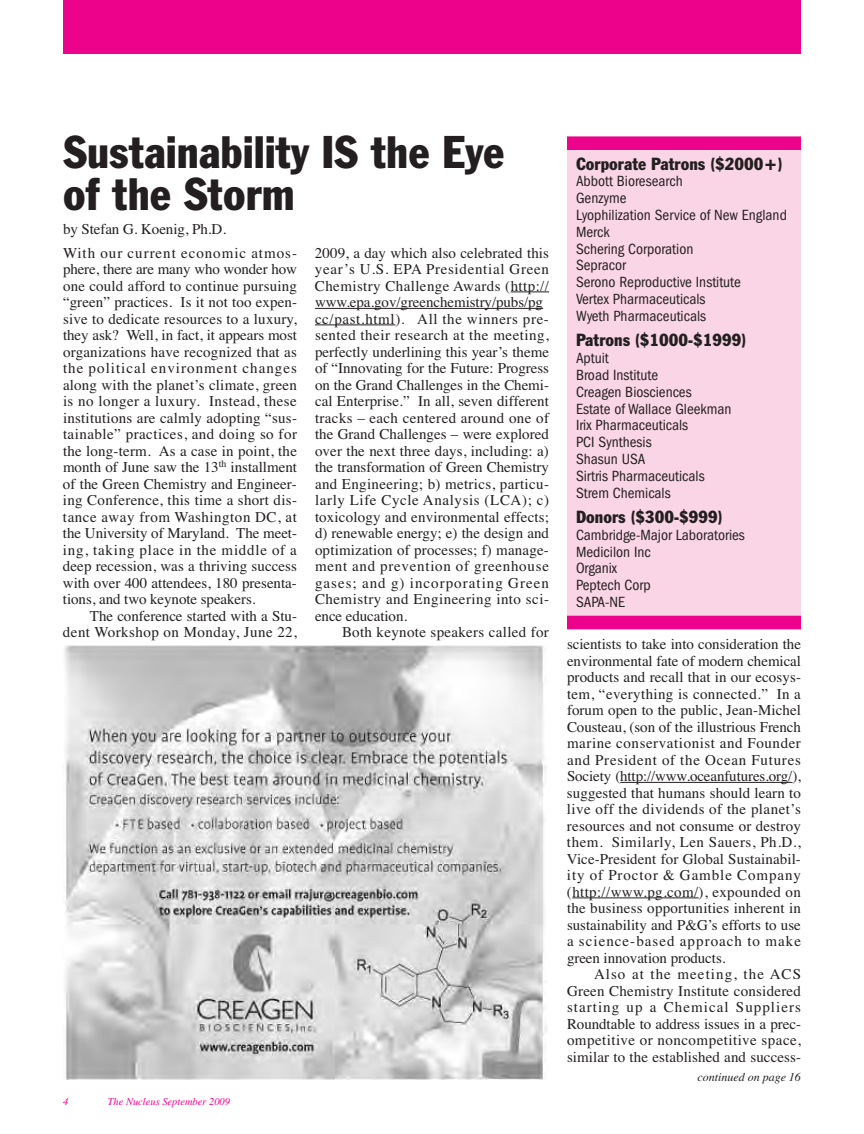
<style>
.page{position:relative;width:864px;height:1134px;background:#fff}
.page>*{position:absolute;margin:0;border:0;box-sizing:border-box;transform-origin:0 0}
.t1{font:condensed 45px/42px "Franklin Gothic BT";color:#231f20}
.t2{font:condensed 17.25px "Franklin Gothic BT";color:#231f20}
.t3{font:condensed 15.3px/16.8px "Franklin Gothic";color:#231f20}
.t4{font:15px/16.5px "Times";letter-spacing:.01em;color:#231f20;text-align:justify}
.t5{font:italic 12px "Times";color:#231f20}
.t6{font:italic 10.5px "Times";color:#ed028c}
</style>
<div class="page">
<hr style="left:511px;top:292px;width:38px;height:1px;background:#231f20">
<hr style="left:315px;top:308px;width:228px;height:1px;background:#231f20">
<hr style="left:315px;top:325px;width:80px;height:1px;background:#231f20">
<hr style="left:620px;top:782px;width:173px;height:1px;background:#231f20">
<hr style="left:572px;top:898px;width:127px;height:1px;background:#231f20">
<div style="left:63px;top:0;width:738px;height:54px;background:#ed028c"></div>
<div style="left:567px;top:136px;width:234px;height:494px;background:#fad5e5"></div>
<div style="left:567px;top:137px;width:234px;height:13px;background:#ed028c"></div>
<div style="left:567px;top:616px;width:234px;height:13px;background:#ed028c"></div>
<img style="left:64px;top:645px;width:483px;height:435px">
<h1 class="t1" style="left:63px;top:135px;width:443px">Sustainability IS the Eye of the Storm</h1>
<p class="t4" style="left:63px;top:221px;width:165px">by Stefan G. Koenig, Ph.D.</p>
<p class="t4" style="left:63px;top:244px;width:236px">With our current economic atmos&shy;phere, there are many who wonder how one could afford to continue pursuing “green” practices. Is it not too expen&shy;sive to dedicate resources to a luxury, they ask? Well, in fact, it appears most organizations have recognized that as the political environment changes along with the planet’s climate, green is no longer a luxury. Instead, these institutions are calmly adopting “sus&shy;tainable” practices, and doing so for the long-term. As a case in point, the month of June saw the 13<sup>th</sup> installment of the Green Chemistry and Engineer&shy;ing Conference, this time a short dis&shy;tance away from Washington DC, at the University of Maryland. The meet&shy;ing, taking place in the middle of a deep recession, was a thriving success with over 400 attendees, 180 presenta&shy;tions, and two keynote speakers.</p>
<p class="t4" style="left:63px;top:607px;width:236px;text-align:right">The conference started with a Stu&shy;dent Workshop on Monday, June 22,</p>
<p class="t4" style="left:315px;top:244px;width:236px;text-align:left">2009, a day which also celebrated this year’s U.S. EPA Presidential Green Chemistry Challenge Awards (http:// www.epa.gov/greenchemistry/pubs/pg cc/past.html). All the winners pre&shy;sented their research at the meeting, perfectly underlining this year’s theme of “Innovating for the Future: Progress on the Grand Challenges in the Chemi&shy;cal Enterprise.” In all, seven different tracks – each centered around one of the Grand Challenges – were explored over the next three days, including: a) the transformation of Green Chemistry and Engineering; b) metrics, particu&shy;larly Life Cycle Analysis (LCA); c) toxicology and environmental effects; d) renewable energy; e) the design and optimization of processes; f) manage&shy;ment and prevention of greenhouse gases; and g) incorporating Green Chemistry and Engineering into sci&shy;ence education.</p>
<p class="t4" style="left:342px;top:624px;width:208px">Both keynote speakers called for</p>
<p class="t6" style="left:63px;top:1095px;width:7px">4</p>
<p class="t6" style="left:108px;top:1095px;width:124px">The Nucleus September 2009</p>
<p class="t2" style="left:576px;top:157px;width:208px">Corporate Patrons ($2000+)</p>
<p class="t3" style="left:576px;top:174px;width:213px">Abbott Bioresearch<br>Genzyme<br>Lyophilization Service of New England<br>Merck<br>Schering Corporation<br>Sepracor<br>Serono Reproductive Institute<br>Vertex Pharmaceuticals<br>Wyeth Pharmaceuticals</p>
<p class="t2" style="left:576px;top:334px;width:172px">Patrons ($1000-$1999)</p>
<p class="t3" style="left:576px;top:351px;width:157px">Aptuit<br>Broad Institute<br>Creagen Biosciences<br>Estate of Wallace Gleekman<br>Irix Pharmaceuticals<br>PCI Synthesis<br>Shasun USA<br>Sirtris Pharmaceuticals<br>Strem Chemicals</p>
<p class="t2" style="left:576px;top:511px;width:148px">Donors ($300-$999)</p>
<p class="t3" style="left:576px;top:528px;width:170px">Cambridge-Major Laboratories<br>Medicilon Inc<br>Organix<br>Peptech Corp<br>SAPA-NE</p>
<p class="t4" style="left:567px;top:636px;width:236px">scientists to take into consideration the environmental fate of modern chemical products and recall that in our ecosys&shy;tem, “everything is connected.” In a forum open to the public, Jean-Michel Cousteau, (son of the illustrious French marine conservationist and Founder and President of the Ocean Futures Society (http://www.oceanfutures.org/), suggested that humans should learn to live off the dividends of the planet’s resources and not consume or destroy them. Similarly, Len Sauers, Ph.D., Vice-President for Global Sustainabil&shy;ity of Proctor &amp; Gamble Company (http://www.pg.com/), expounded on the business opportunities inherent in sustainability and P&amp;G’s efforts to use a science-based approach to make green innovation products.</p>
<p class="t4" style="left:567px;top:966px;width:236px;text-indent:27px">Also at the meeting, the ACS Green Chemistry Institute considered starting up a Chemical Suppliers Roundtable to address issues in a prec&shy;ompetitive or noncompetitive space, similar to the established and success-</p>
<p class="t5" style="left:697px;top:1070px;width:105px">continued on page 16</p>
</div>
